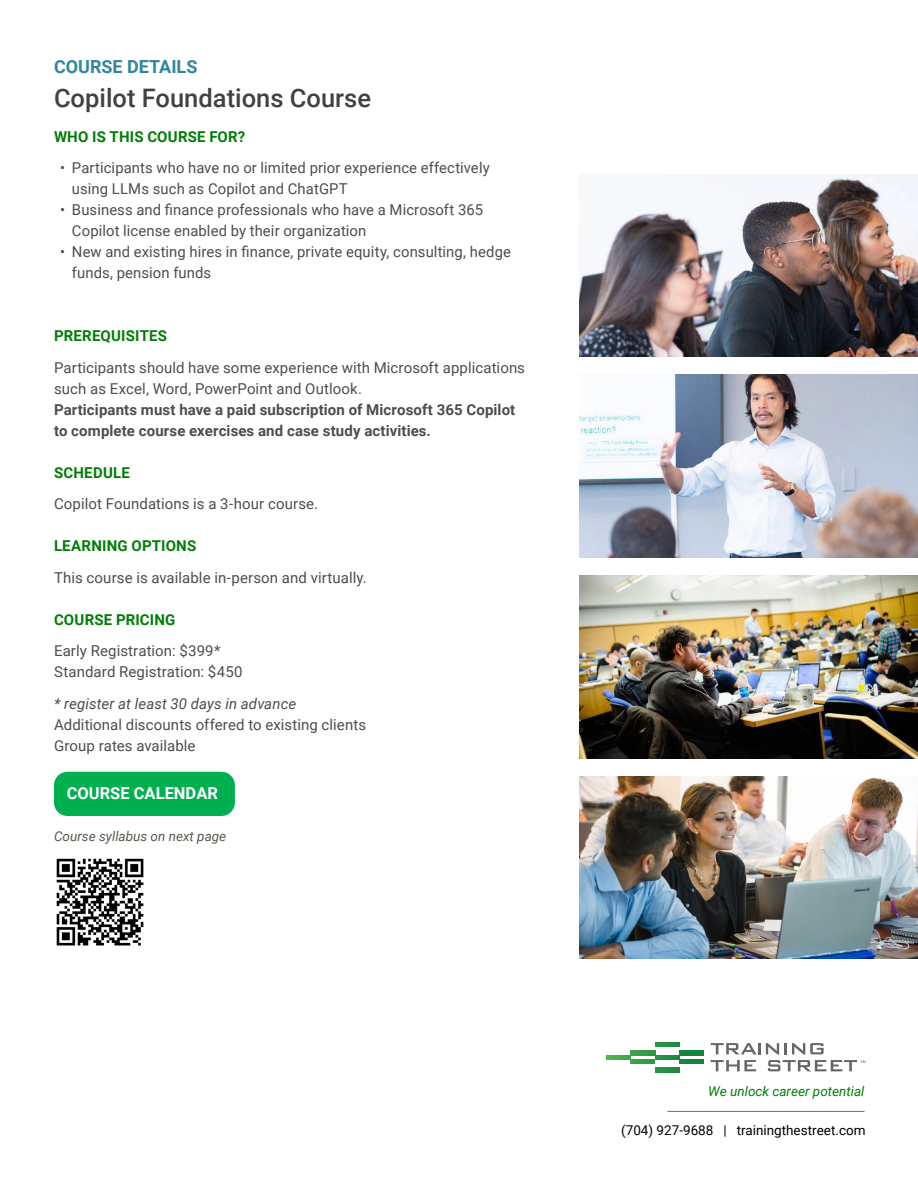
<style>
.page{position:relative;width:918px;height:1188px;background:#fff}
.page>*{position:absolute;margin:0;border:0;box-sizing:border-box;transform-origin:0 0}
.t1{font:500 25.5px "Roboto";color:#414042}
.t2{font:700 18px "Roboto";color:#31859c}
.t3{font:700 16.5px "Roboto";color:#fff}
.t4{font:15px/21px "Roboto";letter-spacing:.005em;color:#4d4d4f}
.t5{font:700 15px/21px "Roboto";letter-spacing:.005em;color:#4d4d4f}
.t6{font:700 15px "Roboto";letter-spacing:.015em;color:#027d07}
.t7{font:italic 15px "Roboto";letter-spacing:.005em;color:#4d4d4f}
.t8{font:13.5px "Roboto";color:#000}
.t9{font:italic 13.5px "Roboto";color:#58584f}
.t10{font:italic 13.5px "Roboto";color:#027d07}
</style>
<div class="page">
<div style="left:54px;top:772px;width:181px;height:44px;background:#00b050;border-radius:14px"></div>
<svg style="left:711px;top:1043px;width:113px;height:11px"></svg>
<svg style="left:711px;top:1060px;width:45px;height:11px"></svg>
<hr style="left:679px;top:1051px;width:25px;height:4px;background:#128341">
<hr style="left:631px;top:1051px;width:24px;height:4px;background:#379c47">
<hr style="left:655px;top:1055px;width:24px;height:4px;background:#258e44">
<hr style="left:655px;top:1042px;width:24px;height:4px;background:#258e44">
<hr style="left:606px;top:1055px;width:25px;height:4px;background:#49ad4b">
<div style="left:679px;top:1059px;width:25px;height:5px;background:#128341"></div>
<div style="left:631px;top:1059px;width:24px;height:5px;background:#379c47"></div>
<hr style="left:655px;top:1068px;width:24px;height:4px;background:#258e44">
<svg style="left:768px;top:1060px;width:98px;height:11px"></svg>
<hr style="left:667px;top:1111px;width:198px;height:1px;background:#00b050">
<img style="left:56px;top:858px;width:88px;height:88px">
<img style="left:580px;top:174px;width:338px;height:183px">
<img style="left:580px;top:776px;width:338px;height:183px">
<img style="left:580px;top:575px;width:338px;height:183px">
<img style="left:580px;top:375px;width:338px;height:182px">
<p class="t2" style="left:54px;top:54px;width:145px">COURSE DETAILS</p>
<h1 class="t1" style="left:54px;top:80px;width:319px">Copilot Foundations Course</h1>
<p class="t6" style="left:54px;top:126px;width:193px">WHO IS THIS COURSE FOR?</p>
<p class="t4" style="left:72px;top:157px;width:419px;text-indent:-12px">• Participants who have no or limited prior experience effectively using LLMs such as Copilot and ChatGPT</p>
<p class="t4" style="left:72px;top:199px;width:413px;text-indent:-12px">• Business and finance professionals who have a Microsoft 365<br>Copilot license enabled by their organization</p>
<p class="t4" style="left:72px;top:241px;width:441px;text-indent:-12px">• New and existing hires in finance, private equity, consulting, hedge funds, pension funds</p>
<p class="t6" style="left:54px;top:325px;width:114px">PREREQUISITES</p>
<p class="t4" style="left:54px;top:356px;width:473px">Participants should have some experience with Microsoft applications such as Excel, Word, PowerPoint and Outlook.</p>
<p class="t5" style="left:54px;top:398px;width:463px">Participants must have a paid subscription of Microsoft 365 Copilot to complete course exercises and case study activities.</p>
<p class="t6" style="left:54px;top:462px;width:77px">SCHEDULE</p>
<p class="t4" style="left:54px;top:493px;width:266px">Copilot Foundations is a 3-hour course.</p>
<p class="t6" style="left:54px;top:535px;width:144px">LEARNING OPTIONS</p>
<p class="t4" style="left:54px;top:566px;width:314px">This course is available in-person and virtually.</p>
<p class="t6" style="left:54px;top:609px;width:123px">COURSE PRICING</p>
<p class="t4" style="left:54px;top:640px;width:190px">Early Registration: $399*<br>Standard Registration: $450</p>
<p class="t7" style="left:54px;top:693px;width:244px">* register at least 30 days in advance</p>
<p class="t4" style="left:54px;top:713px;width:314px">Additional discounts offered to existing clients<br>Group rates available</p>
<p class="t3" style="left:67px;top:782px;width:153px">COURSE CALENDAR</p>
<p class="t9" style="left:54px;top:827px;width:174px">Course syllabus on next page</p>
<p class="t10" style="left:708px;top:1081px;width:158px">We unlock career potential</p>
<p class="t8" style="left:621px;top:1121px;width:246px">(704) 927-9688 | trainingthestreet.com</p>
</div>
